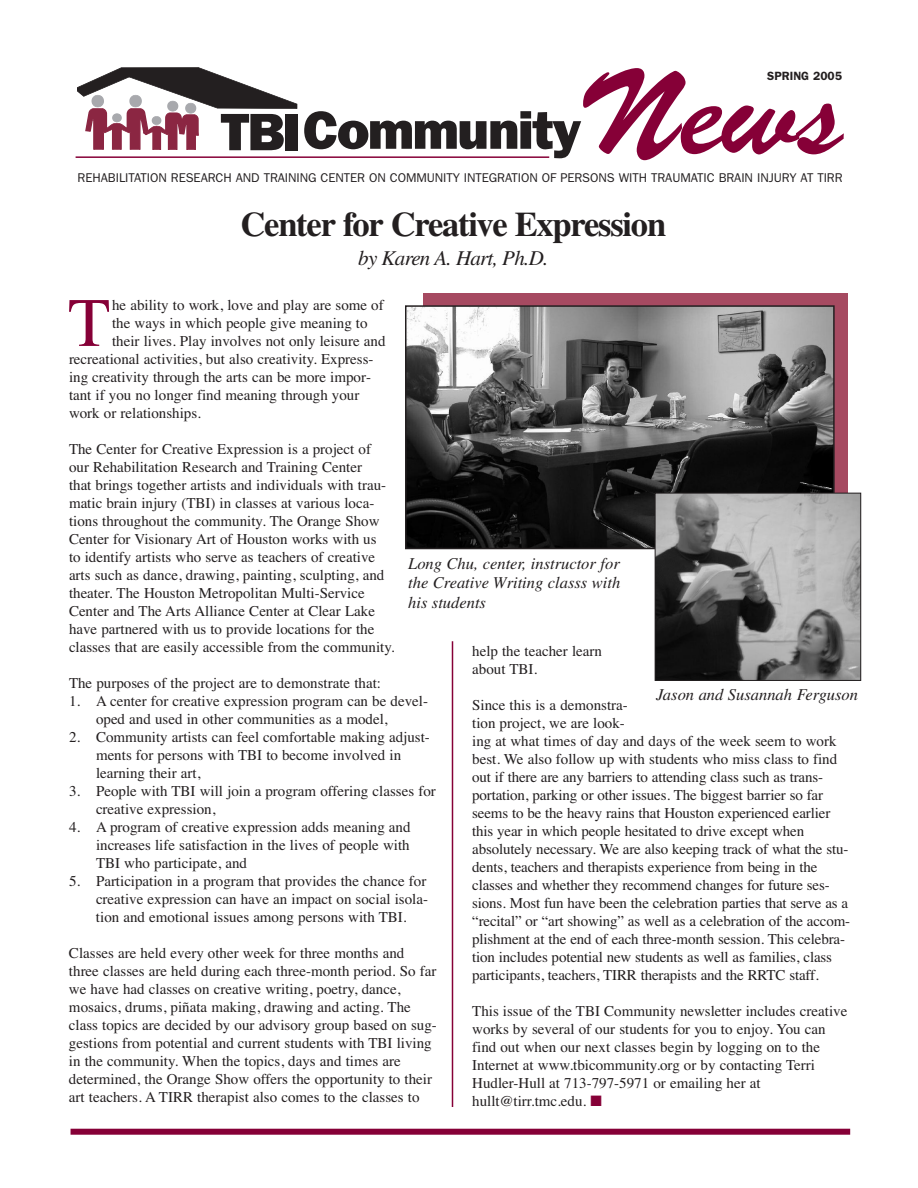
<style>
.page{position:relative;width:918px;height:1188px;background:#fff}
.page>*{position:absolute;margin:0;border:0;box-sizing:border-box;transform-origin:0 0}
.t1{font:123px "Brush Scr D";color:#860037}
.t2{font:69.3px "Times";color:#860037}
.t3{font:800 54px "Franklin Gothic";letter-spacing:-.03em;color:#231f20}
.t4{font:700 34.5px "Times";letter-spacing:-.035em;color:#231f20}
.t5{font:italic 21px "Times";letter-spacing:-.035em;color:#231f20}
.t6{font:italic 16.5px/19.8px "Times";color:#231f20;text-align:justify}
.t7{font:15px/18px "Times";color:#231f20}
.t8{font:12.75px "Franklin Gothic";letter-spacing:-.005em;color:#231f20}
.t9{font:600 12px "Franklin Gothic";color:#231f20}
.s1{font-size:52.95px}
.s2{color:#860037}
</style>
<div class="page">
<svg style="left:78px;top:67px;width:219px;height:83px"></svg>
<hr style="left:217px;top:107px;width:80px;height:2px;background:#231f20">
<div style="left:71px;top:1129px;width:779px;height:6px;background:#860037"></div>
<hr style="left:452px;top:641px;width:1px;height:466px;background:#860037">
<hr style="left:76px;top:156px;width:473px;height:2px;background:#860037">
<div style="left:423px;top:293px;width:425px;height:229px;background:#a64a61"></div>
<img style="left:408px;top:308px;width:424px;height:238px">
<div style="left:405px;top:305px;width:430px;height:244px;border:2px solid #231f20"></div>
<img style="left:657px;top:495px;width:202px;height:184px">
<div style="left:655px;top:493px;width:206px;height:188px;border:1px solid #231f20"></div>
<h1 class="t1" style="left:583px;top:38px;width:263px">News</h1>
<p class="t9" style="left:767px;top:68px;width:76px">SPRING 2005</p>
<h3 class="t3" style="left:221px;top:99px;width:363px"><span class="s1">TBI</span>Community</h3>
<p class="t8" style="left:78px;top:170px;width:767px">REHABILITATION RESEARCH AND TRAINING CENTER ON COMMUNITY INTEGRATION OF PERSONS WITH TRAUMATIC BRAIN INJURY AT TIRR</p>
<h3 class="t4" style="left:241px;top:213px;width:427px">Center for Creative Expression</h3>
<h3 class="t5" style="left:358px;top:251px;width:192px">by Karen A. Hart, Ph.D.</h3>
<h2 class="t2" style="left:68px;top:281px;width:44px">T</h2>
<p class="t7" style="left:112px;top:296px;width:273px">he ability to work, love and play are some of</p>
<p class="t7" style="left:112px;top:314px;width:257px">the ways in which people give meaning to</p>
<p class="t7" style="left:112px;top:332px;width:275px">their lives. Play involves not only leisure and</p>
<p class="t7" style="left:69px;top:350px;width:306px">recreational activities, but also creativity. Express-</p>
<p class="t7" style="left:69px;top:368px;width:304px">ing creativity through the arts can be more impor-</p>
<p class="t7" style="left:69px;top:386px;width:292px">tant if you no longer find meaning through your</p>
<p class="t7" style="left:69px;top:404px;width:133px">work or relationships.</p>
<p class="t7" style="left:69px;top:440px;width:327px">The Center for Creative Expression is a project of our Rehabilitation Research and Training Center<br>that brings together artists and individuals with trau&shy;matic brain injury (TBI) in classes at various loca&shy;tions throughout the community. The Orange Show Center for Visionary Art of Houston works with us<br>to identify artists who serve as teachers of creative arts such as dance, drawing, painting, sculpting, and theater. The Houston Metropolitan Multi-Service Center and The Arts Alliance Center at Clear Lake have partnered with us to provide locations for the classes that are easily accessible from the community.</p>
<p class="t7" style="left:69px;top:674px;width:314px">The purposes of the project are to demonstrate that:</p>
<p class="t7" style="left:96px;top:692px;width:334px;text-indent:-27px">1. A center for creative expression program can be devel&shy;oped and used in other communities as a model,</p>
<p class="t7" style="left:96px;top:728px;width:335px;text-indent:-27px">2. Community artists can feel comfortable making adjust&shy;ments for persons with TBI to become involved in learning their art,</p>
<p class="t7" style="left:96px;top:782px;width:341px;text-indent:-27px">3. People with TBI will join a program offering classes for creative expression,</p>
<p class="t7" style="left:96px;top:818px;width:316px;text-align:justify;text-indent:-27px">4. A program of creative expression adds meaning and increases life satisfaction in the lives of people with TBI who participate, and</p>
<p class="t7" style="left:96px;top:872px;width:334px;text-align:justify;text-indent:-27px">5. Participation in a program that provides the chance for creative expression can have an impact on social isola&shy;tion and emotional issues among persons with TBI.</p>
<p class="t7" style="left:69px;top:944px;width:369px">Classes are held every other week for three months and three classes are held during each three-month period. So far we have had classes on creative writing, poetry, dance, mosaics, drums, piñata making, drawing and acting. The class topics are decided by our advisory group based on sug&shy;gestions from potential and current students with TBI living in the community. When the topics, days and times are determined, the Orange Show offers the opportunity to their art teachers. A TIRR therapist also comes to the classes to</p>
<p class="t6" style="left:408px;top:555px;width:214px">Long Chu, center, instructor for the Creative Writing classs with his students</p>
<p class="t7" style="left:472px;top:642px;width:131px">help the teacher learn about TBI.</p>
<p class="t7" style="left:472px;top:696px;width:380px">Since this is a demonstra-<br>tion project, we are look-<br>ing at what times of day and days of the week seem to work best. We also follow up with students who miss class to find out if there are any barriers to attending class such as trans&shy;portation, parking or other issues. The biggest barrier so far seems to be the heavy rains that Houston experienced earlier this year in which people hesitated to drive except when absolutely necessary. We are also keeping track of what the stu&shy;dents, teachers and therapists experience from being in the classes and whether they recommend changes for future ses&shy;sions. Most fun have been the celebration parties that serve as a “recital” or “art showing” as well as a celebration of the accom&shy;plishment at the end of each three-month session. This celebra&shy;tion includes potential new students as well as families, class participants, teachers, TIRR therapists and the RRTC staff.</p>
<p class="t7" style="left:472px;top:1002px;width:377px">This issue of the TBI Community newsletter includes creative works by several of our students for you to enjoy. You can find out when our next classes begin by logging on to the Internet at www.tbicommunity.org or by contacting Terri Hudler-Hull at 713-797-5971 or emailing her at hullt@tirr.tmc.edu. <span class="s2">■</span></p>
<p class="t6" style="left:656px;top:686px;width:203px">Jason and Susannah Ferguson</p>
</div>
